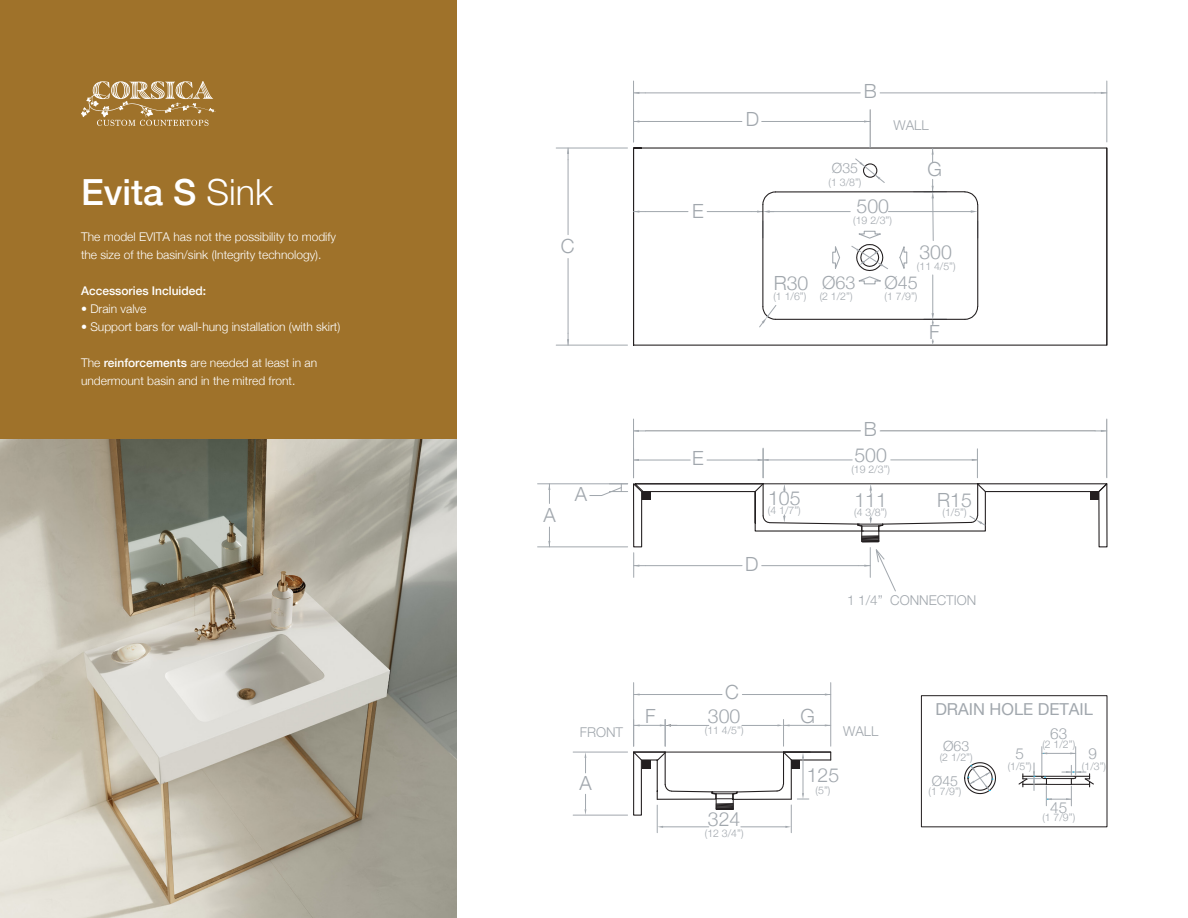
<style>
.page{position:relative;width:1188px;height:918px;background:#fff}
.page>*{position:absolute;margin:0;border:0;box-sizing:border-box;transform-origin:0 0}
.t1{font:500 36px "Helvetica Neue";color:#fff}
.t2{font:300 19.5px "Helvetica Neue";color:#a1a7ad}
.t3{font:300 18px "Helvetica Neue";color:#a1a7ad}
.t4{font:16.5px "Helvetica Neue";color:#a1a7ad}
.t5{font:300 15.3px "Helvetica Neue";color:#a1a7ad}
.t6{font:300 14.1px "Helvetica Neue";color:#a1a7ad}
.t7{font:300 13.5px "Helvetica Neue";color:#a1a7ad}
.t8{font:300 12px/18px "Helvetica Neue";color:#fff}
.t9{font:500 12px "Helvetica Neue";color:#fff}
.t10{font:300 10.5px "Helvetica Neue";color:#a1a7ad}
.s1{font-weight:300}
.s2{font-weight:500}
</style>
<div class="page">
<div style="left:0;top:0;width:457px;height:918px;background:#9f722a"></div>
<hr style="left:763px;top:448px;width:1px;height:30px;background:#a1a7ad">
<hr style="left:538px;top:484px;width:90px;height:1px;background:#a1a7ad">
<hr style="left:538px;top:547px;width:90px;height:1px;background:#a1a7ad">
<hr style="left:880px;top:431px;width:215px;height:1px;background:#a1a7ad">
<hr style="left:645px;top:431px;width:215px;height:1px;background:#a1a7ad">
<hr style="left:1107px;top:419px;width:1px;height:59px;background:#a1a7ad">
<hr style="left:633px;top:419px;width:1px;height:59px;background:#a1a7ad">
<svg style="left:548px;top:527px;width:2px;height:20px"></svg>
<svg style="left:548px;top:484px;width:2px;height:19px"></svg>
<svg style="left:634px;top:430px;width:11px;height:2px"></svg>
<svg style="left:1095px;top:430px;width:12px;height:2px"></svg>
<svg style="left:589px;top:449px;width:519px;height:142px"></svg>
<svg style="left:633px;top:147px;width:475px;height:199px"></svg>
<hr style="left:1106px;top:148px;width:1px;height:197px;background:#231f20">
<hr style="left:1107px;top:81px;width:1px;height:61px;background:#a1a7ad">
<hr style="left:633px;top:81px;width:1px;height:61px;background:#a1a7ad">
<hr style="left:880px;top:93px;width:215px;height:1px;background:#a1a7ad">
<hr style="left:645px;top:93px;width:215px;height:1px;background:#a1a7ad">
<hr style="left:556px;top:148px;width:72px;height:1px;background:#a1a7ad">
<hr style="left:556px;top:345px;width:72px;height:1px;background:#a1a7ad">
<hr style="left:568px;top:160px;width:1px;height:75px;background:#a1a7ad">
<hr style="left:568px;top:258px;width:1px;height:75px;background:#a1a7ad">
<hr style="left:707px;top:211px;width:44px;height:1px;background:#a1a7ad">
<hr style="left:645px;top:211px;width:43px;height:1px;background:#a1a7ad">
<hr style="left:762px;top:121px;width:96px;height:1px;background:#a1a7ad">
<hr style="left:645px;top:121px;width:97px;height:1px;background:#a1a7ad">
<svg style="left:567px;top:333px;width:2px;height:12px"></svg>
<svg style="left:567px;top:148px;width:2px;height:12px"></svg>
<svg style="left:634px;top:211px;width:11px;height:2px"></svg>
<hr style="left:870px;top:110px;width:1px;height:38px;background:#a1a7ad">
<svg style="left:634px;top:120px;width:11px;height:3px"></svg>
<svg style="left:634px;top:92px;width:11px;height:2px"></svg>
<svg style="left:1095px;top:92px;width:12px;height:2px"></svg>
<svg style="left:858px;top:120px;width:12px;height:3px"></svg>
<svg style="left:855px;top:158px;width:30px;height:25px"></svg>
<svg style="left:932px;top:149px;width:2px;height:13px"></svg>
<svg style="left:832px;top:241px;width:9px;height:33px"></svg>
<svg style="left:851px;top:230px;width:37px;height:55px"></svg>
<svg style="left:898px;top:241px;width:10px;height:33px"></svg>
<svg style="left:763px;top:221px;width:1px;height:17px"></svg>
<svg style="left:978px;top:221px;width:1px;height:17px"></svg>
<hr style="left:762px;top:205px;width:1px;height:102px;background:#231f20">
<hr style="left:776px;top:319px;width:189px;height:1px;background:#231f20">
<svg style="left:964px;top:306px;width:15px;height:14px"></svg>
<hr style="left:977px;top:205px;width:1px;height:102px;background:#231f20">
<hr style="left:776px;top:191px;width:189px;height:1px;background:#231f20">
<hr style="left:933px;top:275px;width:1px;height:40px;background:#a1a7ad">
<hr style="left:768px;top:211px;width:82px;height:1px;background:#a1a7ad">
<hr style="left:888px;top:211px;width:84px;height:1px;background:#a1a7ad">
<svg style="left:914px;top:179px;width:33px;height:62px"></svg>
<svg style="left:924px;top:313px;width:23px;height:12px"></svg>
<svg style="left:964px;top:191px;width:15px;height:22px"></svg>
<svg style="left:759px;top:305px;width:18px;height:22px"></svg>
<svg style="left:751px;top:191px;width:26px;height:22px"></svg>
<hr style="left:573px;top:752px;width:55px;height:1px;background:#a1a7ad">
<hr style="left:573px;top:815px;width:55px;height:1px;background:#a1a7ad">
<hr style="left:742px;top:694px;width:77px;height:1px;background:#a1a7ad">
<hr style="left:645px;top:694px;width:77px;height:1px;background:#a1a7ad">
<hr style="left:830px;top:683px;width:1px;height:63px;background:#a1a7ad">
<hr style="left:633px;top:683px;width:1px;height:63px;background:#a1a7ad">
<svg style="left:819px;top:693px;width:12px;height:3px"></svg>
<svg style="left:584px;top:794px;width:2px;height:21px"></svg>
<svg style="left:584px;top:752px;width:2px;height:21px"></svg>
<svg style="left:633px;top:720px;width:199px;height:113px"></svg>
<hr style="left:665px;top:752px;width:119px;height:1px;background:#231f20">
<svg style="left:1018px;top:747px;width:76px;height:59px"></svg>
<svg style="left:964px;top:762px;width:32px;height:33px"></svg>
<svg style="left:81px;top:81px;width:135px;height:45px"></svg>
<img style="left:0;top:439px;width:457px;height:479px">
<h1 class="t1" style="left:81px;top:163px;width:194px">Evita S <span class="s1">Sink</span></h1>
<p class="t8" style="left:81px;top:227px;width:257px">The model EVITA has not the possibility to modify the size of the basin/sink (Integrity technology).</p>
<p class="t9" style="left:81px;top:281px;width:127px">Accessories Incluided:</p>
<p class="t8" style="left:81px;top:299px;width:67px">• Drain valve</p>
<p class="t8" style="left:81px;top:317px;width:261px">• Support bars for wall-hung installation (with skirt)</p>
<p class="t8" style="left:81px;top:353px;width:238px">The <span class="s2">reinforcements</span> are needed at least in an undermount basin and in the mitred front.</p>
<h2 class="t2" style="left:864px;top:75px;width:15px">B</h2>
<h2 class="t2" style="left:746px;top:104px;width:15px">D</h2>
<p class="t7" style="left:893px;top:114px;width:37px">WALL</p>
<p class="t6" style="left:832px;top:157px;width:28px">Ø35</p>
<p class="t10" style="left:829px;top:173px;width:34px">(1 3/8”)</p>
<h2 class="t2" style="left:928px;top:154px;width:16px">G</h2>
<h2 class="t2" style="left:692px;top:195px;width:13px">E</h2>
<h2 class="t2" style="left:857px;top:190px;width:34px">500</h2>
<p class="t10" style="left:853px;top:212px;width:40px">(19 2/3”)</p>
<h2 class="t2" style="left:561px;top:231px;width:15px">C</h2>
<h2 class="t2" style="left:919px;top:236px;width:34px">300</h2>
<p class="t10" style="left:917px;top:258px;width:40px">(11 4/5”)</p>
<h2 class="t2" style="left:774px;top:267px;width:36px">R30</h2>
<p class="t10" style="left:773px;top:288px;width:34px">(1 1/6”)</p>
<h3 class="t3" style="left:822px;top:268px;width:35px">Ø63</h3>
<h3 class="t3" style="left:884px;top:268px;width:35px">Ø45</h3>
<p class="t10" style="left:820px;top:288px;width:34px">(2 1/2”)</p>
<p class="t10" style="left:885px;top:288px;width:34px">(1 7/9”)</p>
<h2 class="t2" style="left:929px;top:316px;width:12px">F</h2>
<h2 class="t2" style="left:864px;top:413px;width:15px">B</h2>
<h2 class="t2" style="left:692px;top:442px;width:13px">E</h2>
<h2 class="t2" style="left:854px;top:439px;width:34px">500</h2>
<p class="t10" style="left:851px;top:460px;width:40px">(19 2/3”)</p>
<h2 class="t2" style="left:544px;top:499px;width:14px">A</h2>
<h2 class="t2" style="left:575px;top:478px;width:14px">A</h2>
<h2 class="t2" style="left:768px;top:482px;width:34px">105</h2>
<h2 class="t2" style="left:854px;top:484px;width:34px">111</h2>
<h2 class="t2" style="left:937px;top:484px;width:36px">R15</h2>
<p class="t10" style="left:943px;top:503px;width:26px">(1/5”)</p>
<p class="t10" style="left:768px;top:501px;width:34px">(4 1/7”)</p>
<p class="t10" style="left:854px;top:503px;width:34px">(4 3/8”)</p>
<h2 class="t2" style="left:745px;top:548px;width:15px">D</h2>
<p class="t7" style="left:847px;top:589px;width:131px">1 1/4” CONNECTION</p>
<h2 class="t2" style="left:725px;top:677px;width:15px">C</h2>
<h2 class="t2" style="left:645px;top:700px;width:12px">F</h2>
<h2 class="t2" style="left:708px;top:700px;width:34px">300</h2>
<h2 class="t2" style="left:801px;top:700px;width:16px">G</h2>
<h3 class="t4" style="left:935px;top:697px;width:159px">DRAIN HOLE DETAIL</h3>
<p class="t10" style="left:705px;top:722px;width:40px">(11 4/5”)</p>
<p class="t7" style="left:580px;top:722px;width:45px">FRONT</p>
<p class="t7" style="left:843px;top:721px;width:37px">WALL</p>
<h2 class="t2" style="left:579px;top:767px;width:14px">A</h2>
<h2 class="t2" style="left:708px;top:803px;width:34px">324</h2>
<p class="t10" style="left:705px;top:824px;width:40px">(12 3/4”)</p>
<h2 class="t2" style="left:807px;top:759px;width:34px">125</h2>
<p class="t10" style="left:816px;top:782px;width:16px">(5”)</p>
<p class="t5" style="left:1050px;top:721px;width:19px">63</p>
<p class="t10" style="left:1042px;top:736px;width:34px">(2 1/2”)</p>
<p class="t6" style="left:943px;top:735px;width:28px">Ø63</p>
<p class="t10" style="left:940px;top:749px;width:34px">(2 1/2”)</p>
<p class="t5" style="left:1015px;top:741px;width:10px">5</p>
<p class="t5" style="left:1088px;top:741px;width:10px">9</p>
<p class="t10" style="left:929px;top:783px;width:34px">(1 7/9”)</p>
<p class="t10" style="left:1008px;top:757px;width:26px">(1/5”)</p>
<p class="t10" style="left:1082px;top:757px;width:26px">(1/3”)</p>
<p class="t6" style="left:932px;top:769px;width:28px">Ø45</p>
<p class="t5" style="left:1050px;top:795px;width:19px">45</p>
<p class="t10" style="left:1042px;top:809px;width:34px">(1 7/9”)</p>
</div>
